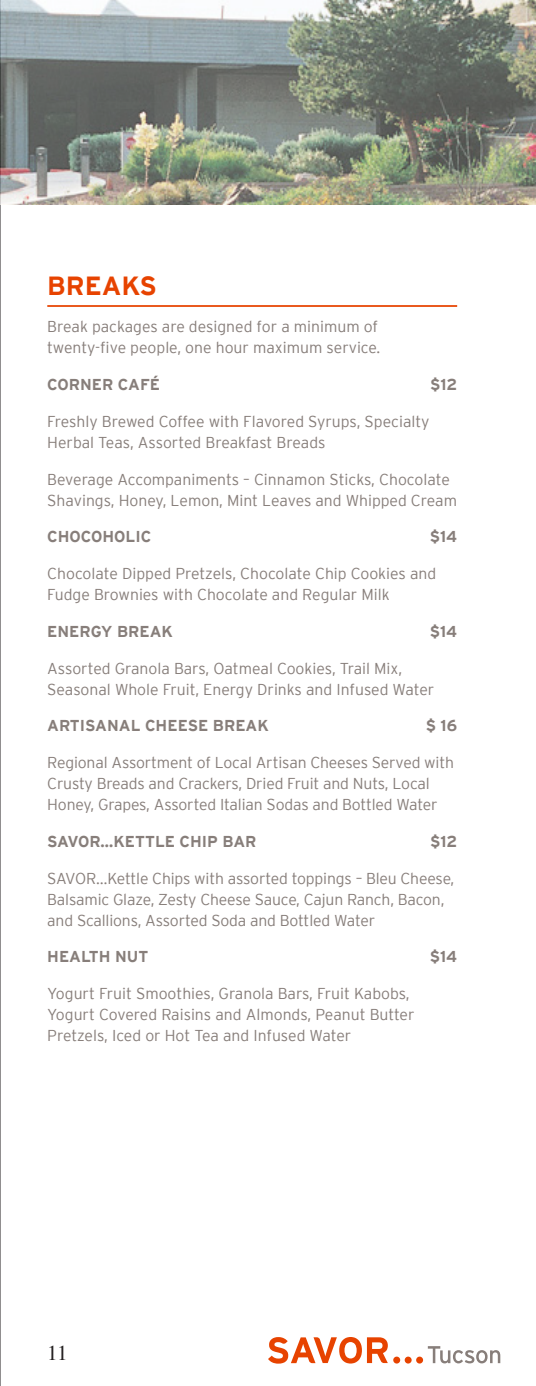
<style>
.page{position:relative;width:536px;height:1386px;background:#fff}
.page>*{position:absolute;margin:0;border:0;box-sizing:border-box;transform-origin:0 0}
.Title_1_1{font:700 26.25px "Interstate";color:#e74300}
.t1{font:21px "Times";color:#231f20}
.body_last{font:300 15.75px/21px "Interstate";letter-spacing:-.01em;color:#877e7a}
.Title_3{font:700 15.75px "Interstate";color:#877e7a}
</style>
<div class="page">
<hr style="left:0;top:0;width:1px;height:1386px;background:#231f20">
<img style="left:0;top:0;width:536px;height:205px">
<svg style="left:268px;top:1337px;width:119px;height:27px"></svg>
<svg style="left:393px;top:1346px;width:107px;height:18px"></svg>
<hr style="left:47px;top:305px;width:410px;height:2px;background:#e74300">
<p class="Title_1_1" style="left:47px;top:271px;width:111px">BREAKS</p>
<p class="body_last" style="left:47px;top:316px;width:334px">Break packages are designed for a minimum of twenty-five people, one hour maximum service.</p>
<p class="Title_3" style="left:47px;top:376px;width:114px">CORNER CAFÉ</p>
<p class="Title_3" style="left:430px;top:376px;width:29px">$12</p>
<p class="body_last" style="left:47px;top:411px;width:383px">Freshly Brewed Coffee with Flavored Syrups, Specialty<br>Herbal Teas, Assorted Breakfast Breads</p>
<p class="body_last" style="left:47px;top:468px;width:411px">Beverage Accompaniments – Cinnamon Sticks, Chocolate<br>Shavings, Honey, Lemon, Mint Leaves and Whipped Cream</p>
<p class="Title_3" style="left:47px;top:528px;width:105px">CHOCOHOLIC</p>
<p class="Title_3" style="left:429px;top:528px;width:29px">$14</p>
<p class="body_last" style="left:47px;top:563px;width:390px">Chocolate Dipped Pretzels, Chocolate Chip Cookies and<br>Fudge Brownies with Chocolate and Regular Milk</p>
<p class="Title_3" style="left:47px;top:623px;width:127px">ENERGY BREAK</p>
<p class="Title_3" style="left:429px;top:623px;width:29px">$14</p>
<p class="body_last" style="left:47px;top:658px;width:388px">Assorted Granola Bars, Oatmeal Cookies, Trail Mix,<br>Seasonal Whole Fruit, Energy Drinks and Infused Water</p>
<p class="Title_3" style="left:47px;top:717px;width:223px">ARTISANAL CHEESE BREAK</p>
<p class="Title_3" style="left:425px;top:717px;width:33px">$ 16</p>
<p class="body_last" style="left:47px;top:752px;width:408px">Regional Assortment of Local Artisan Cheeses Served with<br>Crusty Breads and Crackers, Dried Fruit and Nuts, Local<br>Honey, Grapes, Assorted Italian Sodas and Bottled Water</p>
<p class="Title_3" style="left:47px;top:833px;width:211px">SAVOR…KETTLE CHIP BAR</p>
<p class="Title_3" style="left:430px;top:833px;width:29px">$12</p>
<p class="body_last" style="left:47px;top:868px;width:408px">SAVOR…Kettle Chips with assorted toppings – Bleu Cheese,<br>Balsamic Glaze, Zesty Cheese Sauce, Cajun Ranch, Bacon, and Scallions, Assorted Soda and Bottled Water</p>
<p class="Title_3" style="left:47px;top:948px;width:103px">HEALTH NUT</p>
<p class="Title_3" style="left:429px;top:948px;width:29px">$14</p>
<p class="body_last" style="left:47px;top:983px;width:368px">Yogurt Fruit Smoothies, Granola Bars, Fruit Kabobs,<br>Yogurt Covered Raisins and Almonds, Peanut Butter<br>Pretzels, Iced or Hot Tea and Infused Water</p>
<h2 class="t1" style="left:47px;top:1333px;width:22px">11</h2>
</div>
